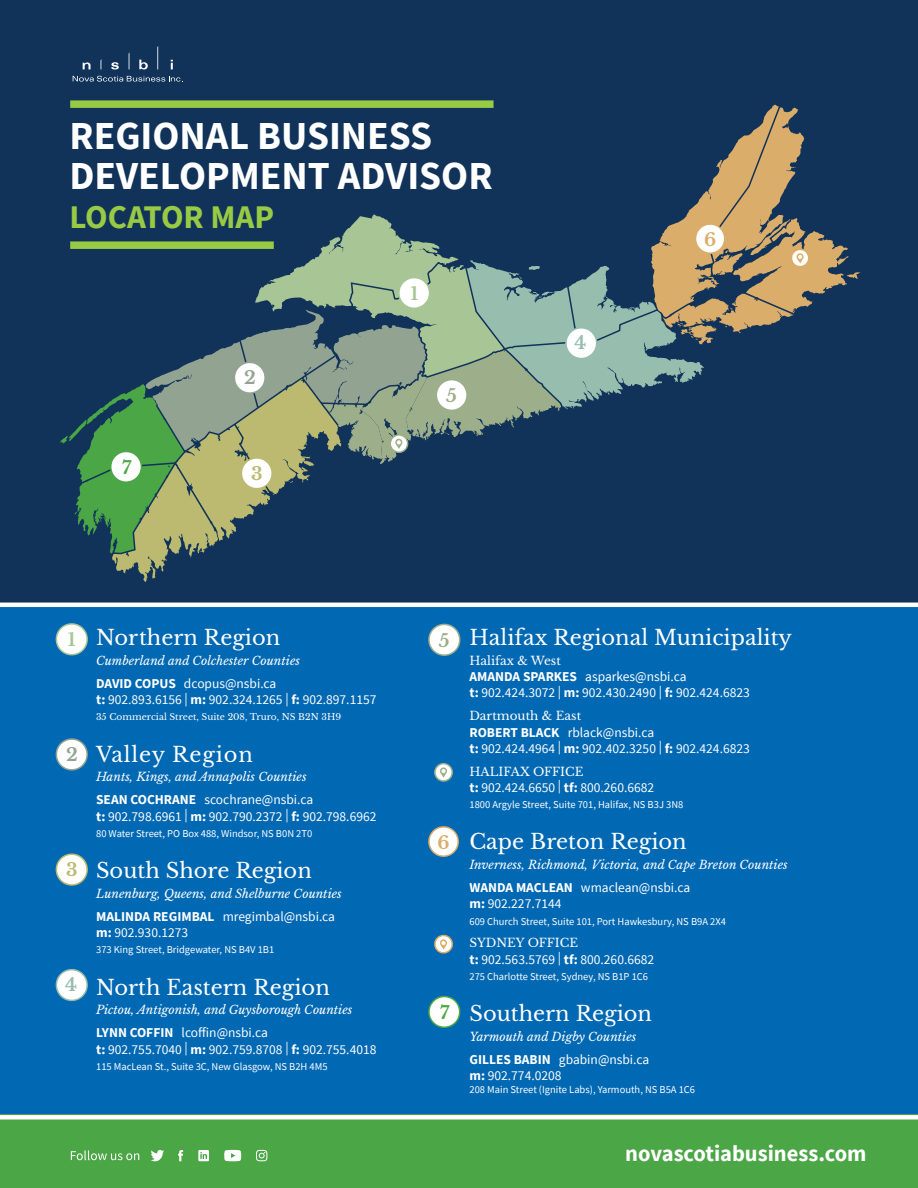
<style>
.page{position:relative;width:918px;height:1188px;background:#fff}
.page>*{position:absolute;margin:0;border:0;box-sizing:border-box;transform-origin:0 0}
.t1{font:700 39.6px/39.6px "Source Sans Pro";color:#fff}
.t2{font:700 33px "Source Sans Pro";color:#98ca45}
.t3{font:700 22.5px "Source Sans Pro";color:#fff}
.t4{font:21px "Libre Baskerville";color:#fff}
.t5{font:21px "Libre Baskerville";letter-spacing:.04em;color:#fff}
.t6{font:700 18px "Libre Baskerville";color:#a8c695}
.t7{font:700 18px "Libre Baskerville";color:#9dae8a}
.t8{font:700 18px "Libre Baskerville";color:#dbad6a}
.t9{font:700 18px "Libre Baskerville";color:#4ba646}
.t10{font:700 18px "Libre Baskerville";color:#93a392}
.t11{font:700 18px "Libre Baskerville";color:#bbba70}
.t12{font:700 18px "Libre Baskerville";color:#97bdae}
.t13{font:13.5px "Source Sans Pro";color:#fff}
.t14{font:italic 12px "Libre Baskerville";color:#fff}
.t15{font:12px "Libre Baskerville";color:#fff}
.t16{font:10.5px "Source Sans Pro";color:#fff}
.t17{font:9px "Libre Baskerville";color:#fff}
.s1{font-weight:700}
</style>
<div class="page">
<div style="left:0;top:0;width:918px;height:1104px;background:#113359"></div>
<div style="left:0;top:605px;width:918px;height:514px;background:#0168b3"></div>
<div style="left:0;top:1115px;width:918px;height:73px;background:#4ba646"></div>
<svg style="left:73px;top:76px;width:110px;height:6px"></svg>
<svg style="left:129px;top:52px;width:1px;height:17px"></svg>
<svg style="left:157px;top:46px;width:1px;height:23px"></svg>
<svg style="left:111px;top:62px;width:8px;height:7px"></svg>
<svg style="left:139px;top:60px;width:9px;height:9px"></svg>
<svg style="left:83px;top:62px;width:8px;height:7px"></svg>
<svg style="left:171px;top:60px;width:2px;height:9px"></svg>
<hr style="left:0;top:1115px;width:918px;height:4px;background:#fff">
<hr style="left:0;top:603px;width:918px;height:4px;background:#fff">
<svg style="left:151px;top:1150px;width:13px;height:11px"></svg>
<svg style="left:178px;top:1150px;width:5px;height:11px"></svg>
<svg style="left:198px;top:1150px;width:11px;height:11px"></svg>
<svg style="left:224px;top:1150px;width:17px;height:11px"></svg>
<svg style="left:256px;top:1150px;width:11px;height:11px"></svg>
<svg style="left:71px;top:1150px;width:68px;height:10px"></svg>
<svg style="left:428px;top:623px;width:33px;height:33px"></svg>
<svg style="left:428px;top:826px;width:31px;height:31px"></svg>
<svg style="left:428px;top:995px;width:33px;height:33px"></svg>
<svg style="left:55px;top:738px;width:33px;height:33px"></svg>
<svg style="left:55px;top:853px;width:33px;height:33px"></svg>
<svg style="left:55px;top:968px;width:33px;height:34px"></svg>
<svg style="left:60px;top:105px;width:801px;height:477px"></svg>
<div style="left:70px;top:100px;width:424px;height:8px;background:#98ca45"></div>
<div style="left:70px;top:241px;width:204px;height:8px;background:#98ca45"></div>
<svg style="left:55px;top:623px;width:33px;height:33px"></svg>
<div style="left:434px;top:763px;width:19px;height:19px;background:#fff;border:2px solid #9dae8a;border-radius:50%"></div>
<svg style="left:440px;top:767px;width:7px;height:11px"></svg>
<svg style="left:434px;top:934px;width:19px;height:20px"></svg>
<p class="t1" style="left:69px;top:115px;width:425px">REGIONAL BUSINESS<br>DEVELOPMENT ADVISOR</p>
<p class="t2" style="left:69px;top:195px;width:206px">LOCATOR MAP</p>
<p class="t9" style="left:122px;top:456px;width:11px">7</p>
<p class="t10" style="left:244px;top:367px;width:13px">2</p>
<p class="t11" style="left:251px;top:462px;width:13px">3</p>
<p class="t6" style="left:410px;top:282px;width:9px">1</p>
<p class="t7" style="left:446px;top:384px;width:12px">5</p>
<p class="t12" style="left:575px;top:332px;width:13px">4</p>
<p class="t8" style="left:704px;top:228px;width:14px">6</p>
<p class="t6" style="left:68px;top:629px;width:9px">1</p>
<p class="t10" style="left:66px;top:743px;width:13px">2</p>
<p class="t11" style="left:66px;top:859px;width:13px">3</p>
<p class="t12" style="left:65px;top:973px;width:13px">4</p>
<p class="t4" style="left:96px;top:625px;width:186px">Northern Region</p>
<p class="t14" style="left:96px;top:653px;width:205px">Cumberland and Colchester Counties</p>
<p class="t13" style="left:96px;top:675px;width:182px"><span class="s1">DAVID COPUS</span> dcopus@nsbi.ca</p>
<p class="t13" style="left:96px;top:691px;width:282px"><span class="s1">t:</span> 902.893.6156 | <span class="s1">m:</span> 902.324.1265 | <span class="s1">f:</span> 902.897.1157</p>
<p class="t17" style="left:96px;top:712px;width:247px">35 Commercial Street, Suite 208, Truro, NS B2N 3H9</p>
<p class="t5" style="left:96px;top:741px;width:158px">Valley Region</p>
<p class="t14" style="left:96px;top:770px;width:212px">Hants, Kings, and Annapolis Counties</p>
<p class="t13" style="left:96px;top:791px;width:219px"><span class="s1">SEAN COCHRANE</span> scochrane@nsbi.ca</p>
<p class="t13" style="left:96px;top:808px;width:282px"><span class="s1">t:</span> 902.798.6961 | <span class="s1">m:</span> 902.790.2372 | <span class="s1">f:</span> 902.798.6962</p>
<p class="t16" style="left:96px;top:827px;width:218px">80 Water Street, PO Box 488, Windsor, NS B0N 2T0</p>
<p class="t4" style="left:96px;top:858px;width:217px">South Shore Region</p>
<p class="t14" style="left:96px;top:886px;width:247px">Lunenburg, Queens, and Shelburne Counties</p>
<p class="t13" style="left:96px;top:908px;width:241px"><span class="s1">MALINDA REGIMBAL</span> mregimbal@nsbi.ca</p>
<p class="t13" style="left:96px;top:924px;width:94px"><span class="s1">m:</span> 902.930.1273</p>
<p class="t16" style="left:96px;top:943px;width:180px">373 King Street, Bridgewater, NS B4V 1B1</p>
<p class="t4" style="left:96px;top:974px;width:235px">North Eastern Region</p>
<p class="t14" style="left:96px;top:1003px;width:258px">Pictou, Antigonish, and Guysborough Counties</p>
<p class="t13" style="left:96px;top:1024px;width:173px"><span class="s1">LYNN COFFIN</span> lcoffin@nsbi.ca</p>
<p class="t13" style="left:96px;top:1040px;width:282px"><span class="s1">t:</span> 902.755.7040 | <span class="s1">m:</span> 902.759.8708 | <span class="s1">f:</span> 902.755.4018</p>
<p class="t16" style="left:96px;top:1060px;width:233px">115 MacLean St., Suite 3C, New Glasgow, NS B2H 4M5</p>
<p class="t7" style="left:439px;top:629px;width:12px">5</p>
<p class="t8" style="left:438px;top:831px;width:14px">6</p>
<p class="t9" style="left:440px;top:1001px;width:11px">7</p>
<p class="t4" style="left:469px;top:625px;width:324px">Halifax Regional Municipality</p>
<p class="t15" style="left:469px;top:653px;width:93px">Halifax &amp; West</p>
<p class="t13" style="left:469px;top:668px;width:219px"><span class="s1">AMANDA SPARKES</span> asparkes@nsbi.ca</p>
<p class="t13" style="left:469px;top:684px;width:282px"><span class="s1">t:</span> 902.424.3072 | <span class="s1">m:</span> 902.430.2490 | <span class="s1">f:</span> 902.424.6823</p>
<p class="t15" style="left:469px;top:709px;width:113px">Dartmouth &amp; East</p>
<p class="t13" style="left:469px;top:723px;width:186px"><span class="s1">ROBERT BLACK</span> rblack@nsbi.ca</p>
<p class="t13" style="left:469px;top:740px;width:282px"><span class="s1">t:</span> 902.424.4964 | <span class="s1">m:</span> 902.402.3250 | <span class="s1">f:</span> 902.424.6823</p>
<p class="t15" style="left:469px;top:764px;width:116px">HALIFAX OFFICE</p>
<p class="t13" style="left:469px;top:779px;width:186px"><span class="s1">t:</span> 902.424.6650 | <span class="s1">tf:</span> 800.260.6682</p>
<p class="t16" style="left:469px;top:798px;width:215px">1800 Argyle Street, Suite 701, Halifax, NS B3J 3N8</p>
<p class="t4" style="left:469px;top:829px;width:219px">Cape Breton Region</p>
<p class="t14" style="left:469px;top:858px;width:320px">Inverness, Richmond, Victoria, and Cape Breton Counties</p>
<p class="t13" style="left:469px;top:879px;width:222px"><span class="s1">WANDA MACLEAN</span> wmaclean@nsbi.ca</p>
<p class="t13" style="left:469px;top:895px;width:94px"><span class="s1">m:</span> 902.227.7144</p>
<p class="t16" style="left:469px;top:914px;width:258px">609 Church Street, Suite 101, Port Hawkesbury, NS B9A 2X4</p>
<p class="t15" style="left:469px;top:936px;width:110px">SYDNEY OFFICE</p>
<p class="t13" style="left:469px;top:951px;width:186px"><span class="s1">t:</span> 902.563.5769 | <span class="s1">tf:</span> 800.260.6682</p>
<p class="t16" style="left:469px;top:970px;width:180px">275 Charlotte Street, Sydney, NS B1P 1C6</p>
<p class="t4" style="left:469px;top:1001px;width:184px">Southern Region</p>
<p class="t14" style="left:469px;top:1029px;width:168px">Yarmouth and Digby Counties</p>
<p class="t13" style="left:469px;top:1051px;width:181px"><span class="s1">GILLES BABIN</span> gbabin@nsbi.ca</p>
<p class="t13" style="left:469px;top:1067px;width:94px"><span class="s1">m:</span> 902.774.0208</p>
<p class="t16" style="left:469px;top:1083px;width:227px">208 Main Street (Ignite Labs), Yarmouth, NS B5A 1C6</p>
<p class="t3" style="left:625px;top:1138px;width:243px">novascotiabusiness.com</p>
</div>
